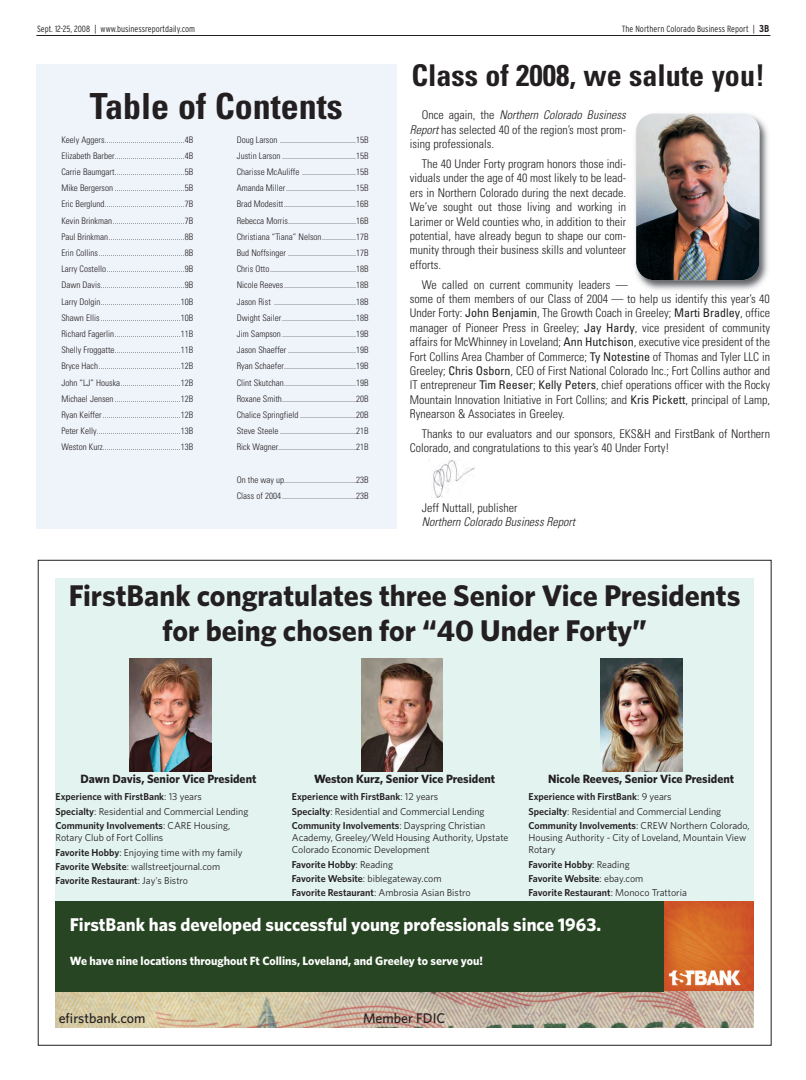
<style>
.page{position:relative;width:806px;height:1080px;background:#fff}
.page>*{position:absolute;margin:0;border:0;box-sizing:border-box;transform-origin:0 0}
.t1{font:700 condensed 36px "Univers";color:#231f20}
.t2{font:700 30px/35px "Whitney";color:#231f20;text-align:center}
.t3{font:700 condensed 30px "Univers";color:#231f20}
.t4{font:700 18.5px "Whitney";color:#fff}
.t5{font:500 14px "Whitney";color:#231f20}
.t6{font:300 condensed 12px/14.4px "Univers";color:#231f20;text-align:justify}
.t7{font:700 12px "Whitney";color:#231f20}
.t8{font:700 12px "Whitney";color:#fff}
.t9{font:italic 300 condensed 12px/14.4px "Univers";color:#231f20}
.t10{font:10px/14.4px "Whitney";color:#231f20}
.t11{font:600 10px/14.4px "Whitney";color:#231f20}
.t12{font:300 condensed 9px/16.2px "Univers";color:#231f20;text-align:justify}
.t13{font:300 condensed 9px "Interstate";color:#231f20}
.s1{font-weight:700;font-size:10px}
.s2{font-style:italic}
.s3{font-weight:400}
.s4{font-style:normal}
.s5{font-weight:600}
</style>
<div class="page">
<hr style="left:36px;top:35px;width:734px;height:1px;background:#231f20">
<div style="left:56px;top:578px;width:697px;height:450px;background:#e3f3f0"></div>
<img style="left:129px;top:658px;width:82px;height:113px">
<img style="left:361px;top:658px;width:81px;height:113px">
<img style="left:600px;top:658px;width:82px;height:113px">
<img style="left:664px;top:902px;width:89px;height:90px">
<img style="left:56px;top:992px;width:697px;height:36px">
<div style="left:56px;top:902px;width:608px;height:90px;background:#274522"></div>
<div style="left:36px;top:65px;width:361px;height:464px;background:#eff4fa"></div>
<img style="left:635px;top:113px;width:133px;height:177px">
<img style="left:636px;top:114px;width:123px;height:166px">
<img style="left:433px;top:460px;width:41px;height:38px">
<p class="t13" style="left:37px;top:23px;width:160px">Sept. 12-25, 2008 | www.businessreportdaily.com</p>
<p class="t13" style="left:621px;top:24px;width:149px">The Northern Colorado Business Report | <span class="s1">3B</span></p>
<p class="t1" style="left:90px;top:93px;width:254px">Table of Contents</p>
<p class="t12" style="left:61px;top:132px;width:133px">Keely Aggers........................................4B Elizabeth Barber...................................4B Carrie Baumgart...................................5B Mike Bergerson ...................................5B Eric Berglund........................................7B Kevin Brinkman....................................7B Paul Brinkman......................................8B Erin Collins...........................................8B Larry Costello.......................................9B Dawn Davis..........................................9B Larry Dolgin........................................10B Shawn Ellis ........................................10B Richard Fagerlin.................................11B Shelly Froggatte.................................11B Bryce Hach.........................................12B John “LJ” Houska..............................12B Michael Jensen .................................12B Ryan Keiffer .......................................12B Peter Kelly..........................................13B Weston Kurz.......................................13B</p>
<p class="t12" style="left:237px;top:132px;width:134px">Doug Larson ......................................15B Justin Larson .....................................15B Charisse McAuliffe ...........................15B Amanda Miller...................................15B Brad Modesitt....................................16B Rebecca Morris..................................16B Christiana “Tiana” Nelson.................17B Bud Noffsinger ..................................17B Chris Otto...........................................18B Nicole Reeves....................................18B Jason Rist .........................................18B Dwight Sailer.....................................18B Jim Sampson .....................................19B Jason Shaeffer ..................................19B Ryan Schaefer....................................19B Clint Skutchan....................................19B Roxane Smith.....................................20B Chalice Springfield ............................20B Steve Steele ......................................21B Rick Wagner.......................................21B</p>
<p class="t12" style="left:237px;top:472px;width:133px">On the way up....................................23B<br>Class of 2004 .....................................23B</p>
<p class="t3" style="left:411px;top:64px;width:355px">Class of 2008, we salute you!</p>
<p class="t6" style="left:410px;top:109px;width:218px;text-indent:12px">Once again, the <span class="s2">Northern Colorado Business Report</span> has selected 40 of the region’s most prom&shy;ising professionals.</p>
<p class="t6" style="left:410px;top:158px;width:218px;text-indent:12px">The 40 Under Forty program honors those indi&shy;viduals under the age of 40 most likely to be lead&shy;ers in Northern Colorado during the next decade.<br>We’ve sought out those living and working in Larimer or Weld counties who, in addition to their potential, have already begun to shape our com&shy;munity through their business skills and volunteer efforts.</p>
<p class="t6" style="left:409px;top:278px;width:362px;text-align:left;text-indent:12px">We called on current community leaders —<br>some of them members of our Class of 2004 — to help us identify this year’s 40<br>Under Forty: <span class="s3">John Benjamin</span>, The Growth Coach in Greeley; <span class="s3">Marti Bradley</span>, office manager of Pioneer Press in Greeley; <span class="s3">Jay Hardy</span>, vice president of community affairs for McWhinney in Loveland; <span class="s3">Ann Hutchison</span>, executive vice president of the Fort Collins Area Chamber of Commerce; <span class="s3">Ty Notestine</span> of Thomas and Tyler LLC in Greeley; <span class="s3">Chris Osborn</span>, CEO of First National Colorado Inc.; Fort Collins author and IT entrepreneur <span class="s3">Tim Reeser</span>; <span class="s3">Kelly Peters</span>, chief operations officer with the Rocky Mountain Innovation Initiative in Fort Collins; and <span class="s3">Kris Pickett</span>, principal of Lamp, Rynearson &amp; Associates in Greeley.</p>
<p class="t6" style="left:409px;top:428px;width:362px;text-indent:12px">Thanks to our evaluators and our sponsors, EKS&amp;H and FirstBank of Northern<br>Colorado, and congratulations to this year’s 40 Under Forty!</p>
<p class="t9" style="left:422px;top:501px;width:155px"><span class="s4">Jeff Nuttall, publisher<br></span>Northern Colorado Business Report</p>
<p class="t2" style="left:69px;top:581px;width:673px">FirstBank congratulates three Senior Vice Presidents for being chosen for “40 Under Forty”</p>
<p class="t7" style="left:81px;top:774px;width:177px">Dawn Davis, Senior Vice President</p>
<p class="t11" style="left:56px;top:791px;width:194px">Experience with FirstBank<span class="s3">: 13 years<br></span>Specialty<span class="s3">: Residential and Commercial Lending<br></span>Community Involvements<span class="s3">: CARE Housing,</span></p>
<p class="t10" style="left:56px;top:831px;width:188px">Rotary Club of Fort Collins<br><span class="s5">Favorite Hobby</span>: Enjoying time with my family <span class="s5">Favorite Website</span>: wallstreetjournal.com <span class="s5">Favorite Restaurant</span>: Jay's Bistro</p>
<p class="t7" style="left:314px;top:774px;width:183px">Weston Kurz, Senior Vice President</p>
<p class="t10" style="left:292px;top:791px;width:195px"><span class="s5">Experience with FirstBank</span>: 12 years<br><span class="s5">Specialty</span>: Residential and Commercial Lending<br><span class="s5">Community Involvements</span>: Dayspring Christian</p>
<p class="t10" style="left:292px;top:833px;width:218px;line-height:12px">Academy, Greeley/Weld Housing Authority, Upstate<br>Colorado Economic Development</p>
<p class="t11" style="left:292px;top:858px;width:180px">Favorite Hobby<span class="s3">: Reading<br></span>Favorite Website<span class="s3">: biblegateway.com<br></span>Favorite Restaurant<span class="s3">: Ambrosia Asian Bistro</span></p>
<p class="t7" style="left:548px;top:774px;width:188px">Nicole Reeves, Senior Vice President</p>
<p class="t10" style="left:528px;top:791px;width:223px"><span class="s5">Experience with FirstBank</span>: 9 years<br><span class="s5">Specialty</span>: Residential and Commercial Lending<br><span class="s5">Community Involvements</span>: CREW Northern Colorado,</p>
<p class="t10" style="left:528px;top:833px;width:219px;line-height:12px">Housing Authority - City of Loveland, Mountain View<br>Rotary</p>
<p class="t11" style="left:528px;top:858px;width:160px">Favorite Hobby<span class="s3">: Reading<br></span>Favorite Website<span class="s3">: ebay.com<br></span>Favorite Restaurant<span class="s3">: Monoco Trattoria</span></p>
<p class="t4" style="left:70px;top:918px;width:532px">FirstBank has developed successful young professionals since 1963.</p>
<p class="t8" style="left:70px;top:957px;width:414px">We have nine locations throughout Ft Collins, Loveland, and Greeley to serve you!</p>
<p class="t5" style="left:59px;top:1013px;width:88px">efirstbank.com</p>
<p class="t5" style="left:363px;top:1013px;width:84px">Member FDIC</p>
</div>
